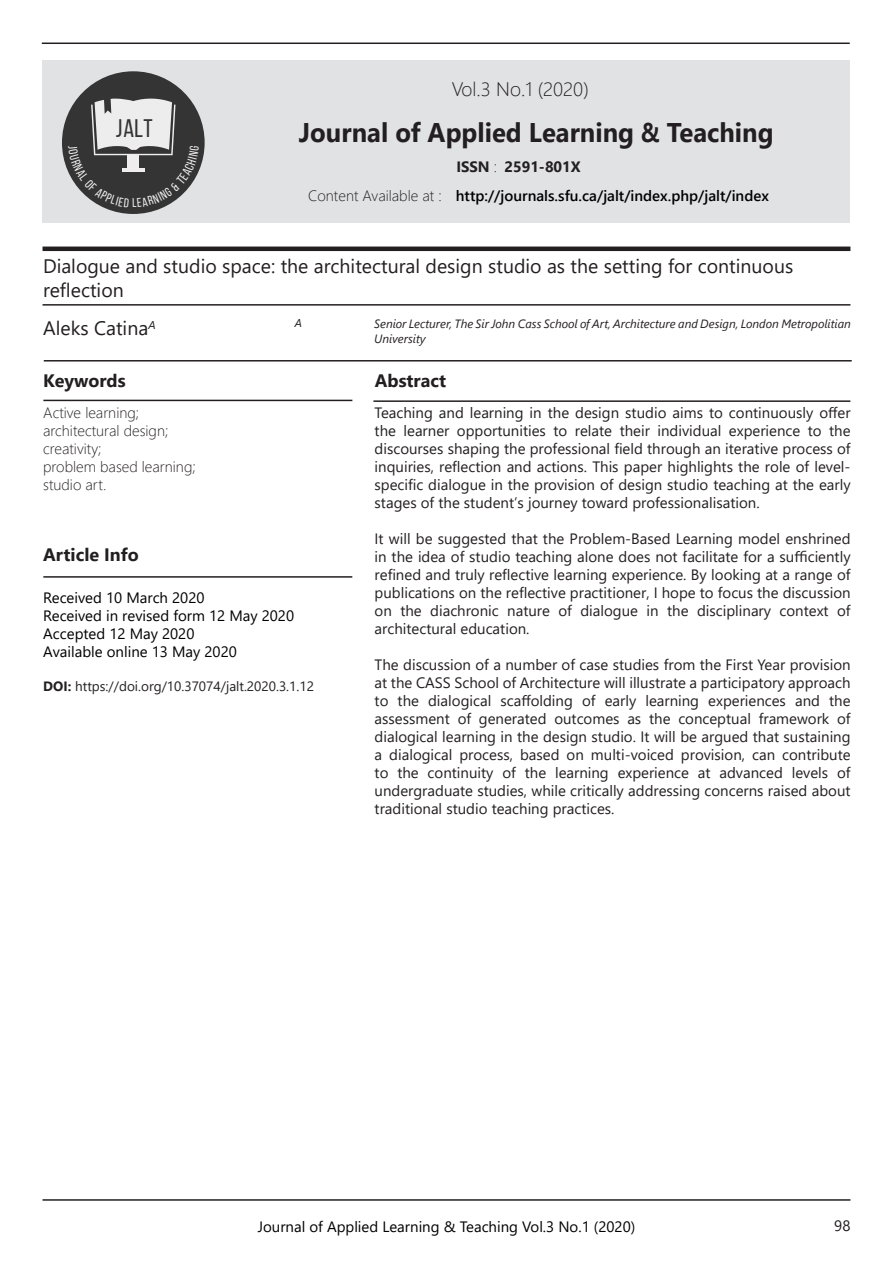
<style>
.page{position:relative;width:893px;height:1263px;background:#fff}
.page>*{position:absolute;margin:0;border:0;box-sizing:border-box;transform-origin:0 0}
.t1{font:700 27px "Segoe UI";color:#231f20;scale:.95 1}
.t2{font:25.5px "Bebas Neue";color:#343434}
.t3{font:19.5px/23.4px "Segoe UI";color:#231f20}
.t4{font:300 19.5px "Segoe UI";color:#231f20}
.t5{font:700 18px "Segoe UI";color:#231f20}
.t6{font:15px/18px "Segoe UI";color:#231f20;text-align:justify}
.t7{font:15px "Segoe UI";color:#000}
.t8{font:300 15px "Segoe UI";color:#231f20}
.t9{font:600 15px "Segoe UI";color:#000}
.t10{font:700 15px "Segoe UI";color:#231f20}
.t11{font:13.5px "Segoe UI";color:#231f20}
.t12{font:italic 12px/14.4px "Segoe UI";color:#231f20}
.t13{font:italic 11.4px "Segoe UI";color:#231f20}
.s1{font-weight:300}
.s2{font-weight:700}
</style>
<div class="page">
<hr style="left:43px;top:1199px;width:807px;height:2px;background:#231f20">
<hr style="left:43px;top:304px;width:807px;height:2px;background:#231f20">
<hr style="left:43px;top:247px;width:807px;height:4px;background:#231f20">
<hr style="left:44px;top:360px;width:808px;height:1px;background:#231f20">
<hr style="left:43px;top:400px;width:309px;height:1px;background:#231f20">
<hr style="left:373px;top:400px;width:477px;height:2px;background:#231f20">
<hr style="left:43px;top:576px;width:309px;height:2px;background:#231f20">
<hr style="left:42px;top:43px;width:808px;height:1px;background:#231f20">
<div style="left:43px;top:61px;width:807px;height:162px;background:#e1e2e4"></div>
<div style="left:62px;top:71px;width:143px;height:143px;background:#343434;border-radius:50%"></div>
<svg style="left:68px;top:97px;width:131px;height:110px"></svg>
<p class="t2" style="left:116px;top:115px;width:38px">JALT</p>
<p class="t4" style="left:452px;top:71px;width:139px">Vol.3 No.1 (2020)</p>
<p class="t1" style="left:299px;top:107px;width:501px">Journal of Applied Learning &amp; Teaching</p>
<p class="t8" style="left:308px;top:182px;width:135px">Content Available at :</p>
<p class="t10" style="left:456px;top:153px;width:42px">ISSN <span class="s1">:</span></p>
<p class="t10" style="left:504px;top:153px;width:78px">2591-801X</p>
<p class="t9" style="left:456px;top:182px;width:315px">http://journals.sfu.ca/jalt/index.php/jalt/index</p>
<p class="t3" style="left:43px;top:253px;width:752px">Dialogue and studio space: the architectural design studio as the setting for continuous reflection</p>
<p class="t3" style="left:43px;top:315px;width:114px">Aleks Catina<sup>A</sup></p>
<p class="t5" style="left:43px;top:363px;width:84px">Keywords</p>
<p class="t5" style="left:375px;top:364px;width:73px">Abstract</p>
<p class="t8" style="left:43px;top:399px;width:97px">Active learning;</p>
<p class="t8" style="left:43px;top:417px;width:127px">architectural design;</p>
<p class="t8" style="left:43px;top:435px;width:60px">creativity;</p>
<p class="t8" style="left:43px;top:453px;width:154px">problem based learning;</p>
<p class="t8" style="left:43px;top:471px;width:65px">studio art.</p>
<p class="t13" style="left:295px;top:313px;width:9px">A</p>
<p class="t12" style="left:374px;top:315px;width:478px">Senior Lecturer, The Sir John Cass School of Art, Architecture and Design, London Metropolitian<br>University</p>
<p class="t6" style="left:375px;top:403px;width:478px">Teaching and learning in the design studio aims to continuously offer the learner opportunities to relate their individual experience to the discourses shaping the professional field through an iterative process of inquiries, reflection and actions. This paper highlights the role of level&shy;specific dialogue in the provision of design studio teaching at the early stages of the student’s journey toward professionalisation.</p>
<p class="t6" style="left:375px;top:529px;width:477px">It will be suggested that the Problem-Based Learning model enshrined in the idea of studio teaching alone does not facilitate for a sufficiently refined and truly reflective learning experience. By looking at a range of publications on the reflective practitioner, I hope to focus the discussion on the diachronic nature of dialogue in the disciplinary context of architectural education.</p>
<p class="t6" style="left:375px;top:655px;width:478px">The discussion of a number of case studies from the First Year provision at the CASS School of Architecture will illustrate a participatory approach to the dialogical scaffolding of early learning experiences and the assessment of generated outcomes as the conceptual framework of dialogical learning in the design studio. It will be argued that sustaining a dialogical process, based on multi-voiced provision, can contribute to the continuity of the learning experience at advanced levels of undergraduate studies, while critically addressing concerns raised about traditional studio teaching practices.</p>
<p class="t5" style="left:43px;top:538px;width:97px">Article Info</p>
<p class="t7" style="left:43px;top:583px;width:163px">Received 10 March 2020</p>
<p class="t7" style="left:43px;top:601px;width:252px">Received in revised form 12 May 2020</p>
<p class="t7" style="left:43px;top:619px;width:153px">Accepted 12 May 2020</p>
<p class="t7" style="left:43px;top:637px;width:195px">Available online 13 May 2020</p>
<p class="t11" style="left:43px;top:673px;width:272px"><span class="s2">DOI:</span> https://doi.org/10.37074/jalt.2020.3.1.12</p>
<p class="t7" style="left:258px;top:1212px;width:379px">Journal of Applied Learning &amp; Teaching Vol.3 No.1 (2020)</p>
<p class="t6" style="left:834px;top:1216px;width:18px">98</p>
</div>
